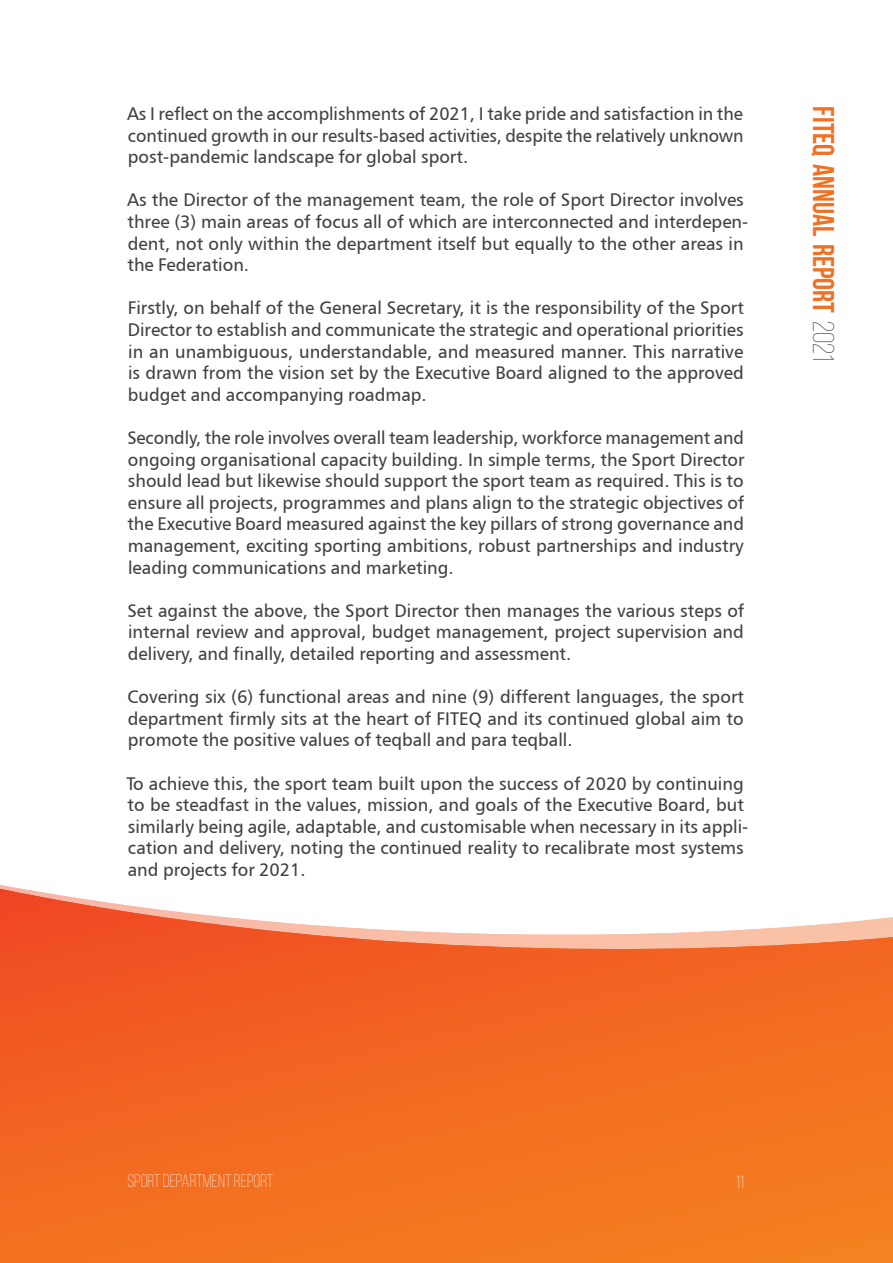
<style>
.page{position:relative;width:893px;height:1263px;background:#fff}
.page>*{position:absolute;margin:0;border:0;box-sizing:border-box;transform-origin:0 0}
.t1{font:700 30px "Bebas Neue";color:#f36f21}
.t2{font:18px/21.6px "H Humanist 777 BT";color:#414042;text-align:justify}
.t3{font:300 18px "Bebas Neue";color:#fff}
.s1{font-weight:300;color:#414042}
</style>
<div class="page">
<svg style="left:0;top:889px;width:893px;height:374px;background:#f37939"></svg>
<p class="t2" style="left:127px;top:103px;width:618px">As I reflect on the accomplishments of 2021, I take pride and satisfaction in the continued growth in our results-based activities, despite the relatively unknown post-pandemic landscape for global sport.</p>
<p class="t2" style="left:127px;top:189px;width:623px;text-align:left">As the Director of the management team, the role of Sport Director involves three (3) main areas of focus all of which are interconnected and interdepen&shy;dent, not only within the department itself but equally to the other areas in the Federation.</p>
<p class="t2" style="left:128px;top:297px;width:618px">Firstly, on behalf of the General Secretary, it is the responsibility of the Sport Director to establish and communicate the strategic and operational priorities in an unambiguous, understandable, and measured manner. This narrative is drawn from the vision set by the Executive Board aligned to the approved budget and accompanying roadmap.</p>
<p class="t2" style="left:127px;top:427px;width:619px">Secondly, the role involves overall team leadership, workforce management and ongoing organisational capacity building. In simple terms, the Sport Director should lead but likewise should support the sport team as required. This is to ensure all projects, programmes and plans align to the strategic objectives of the Executive Board measured against the key pillars of strong governance and management, exciting sporting ambitions, robust partnerships and industry leading communications and marketing.</p>
<p class="t2" style="left:127px;top:599px;width:618px">Set against the above, the Sport Director then manages the various steps of internal review and approval, budget management, project supervision and delivery, and finally, detailed reporting and assessment.</p>
<p class="t2" style="left:128px;top:686px;width:618px">Covering six (6) functional areas and nine (9) different languages, the sport department firmly sits at the heart of FITEQ and its continued global aim to promote the positive values of teqball and para teqball.</p>
<p class="t2" style="left:126px;top:772px;width:623px;text-align:left">To achieve this, the sport team built upon the success of 2020 by continuing to be steadfast in the values, mission, and goals of the Executive Board, but similarly being agile, adaptable, and customisable when necessary in its appli&shy;cation and delivery, noting the continued reality to recalibrate most systems and projects for 2021.</p>
<h1 class="t1" style="left:840px;top:106px;width:256px;rotate:90deg">FITEQ ANNUAL REPORT <span class="s1">2021</span></h1>
<p class="t3" style="left:128px;top:1171px;width:147px">SPORT DEPARTMENT REPORT</p>
<p class="t3" style="left:736px;top:1172px;width:10px">11</p>
</div>
